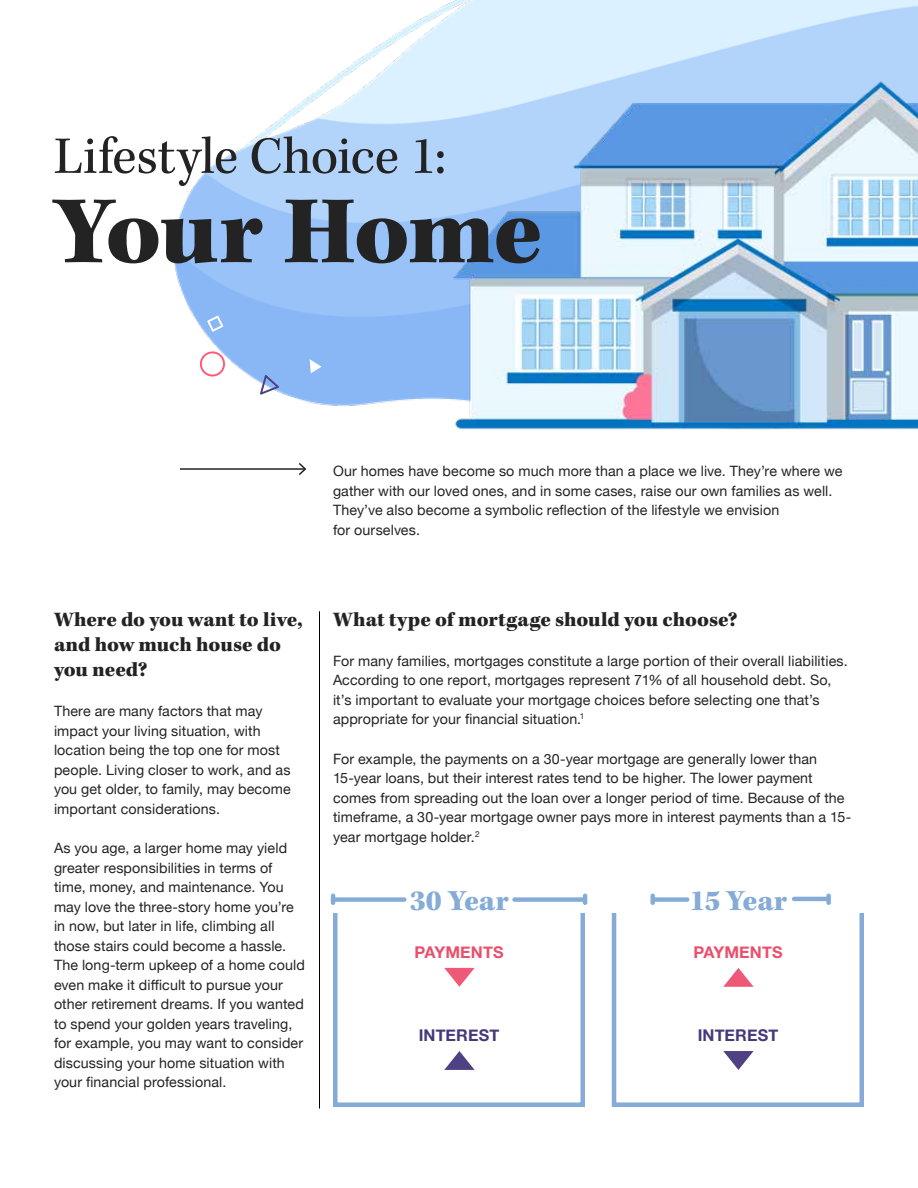
<style>
.page{position:relative;width:918px;height:1188px;background:#fff}
.page>*{position:absolute;margin:0;border:0;box-sizing:border-box;transform-origin:0 0}
.t1{font:900 99px "Kepler Std";letter-spacing:-.025em;color:#232323}
.t2{font:54px "Kepler Std";letter-spacing:-.005em;color:#232323}
.t3{font:900 30px "Kepler Std";color:#85abd7}
.t4{font:900 21px/25.2px "Kepler Std";letter-spacing:-.005em;color:#232323}
.t5{font:700 16.2px "Helvetica Neue";letter-spacing:.01em;color:#ea506c}
.t6{font:700 16.2px "Helvetica Neue";letter-spacing:.005em;color:#463979}
.t7{font:14.25px/19.5px "Helvetica Neue";letter-spacing:.01em;color:#232323}
</style>
<div class="page">
<img style="left:173px;top:0;width:745px;height:406px">
<img style="left:408px;top:22px;width:510px;height:408px">
<svg style="left:199px;top:351px;width:26px;height:26px"></svg>
<svg style="left:310px;top:359px;width:12px;height:14px"></svg>
<svg style="left:260px;top:375px;width:19px;height:20px"></svg>
<svg style="left:207px;top:316px;width:16px;height:16px"></svg>
<div style="left:333px;top:905px;width:252px;height:202px;border:4px solid #87abd8"></div>
<div style="left:330px;top:900px;width:257px;height:13px;background:#fff"></div>
<div style="left:333px;top:897px;width:74px;height:5px;background:#85abd7;border-radius:2px"></div>
<hr style="left:331px;top:894px;width:4px;height:11px;background:#85abd7;border-radius:2px">
<div style="left:512px;top:897px;width:74px;height:5px;background:#85abd7;border-radius:2px"></div>
<hr style="left:583px;top:894px;width:4px;height:11px;background:#85abd7;border-radius:2px">
<div style="left:612px;top:905px;width:252px;height:202px;border:4px solid #87abd8"></div>
<div style="left:610px;top:900px;width:257px;height:13px;background:#fff"></div>
<hr style="left:319px;top:611px;width:1px;height:498px;background:#000">
<hr style="left:180px;top:468px;width:125px;height:2px;background:#232323">
<svg style="left:297px;top:463px;width:10px;height:12px"></svg>
<svg style="left:444px;top:968px;width:31px;height:19px"></svg>
<svg style="left:723px;top:968px;width:31px;height:19px"></svg>
<svg style="left:444px;top:1051px;width:31px;height:19px"></svg>
<svg style="left:723px;top:1051px;width:31px;height:19px"></svg>
<div style="left:653px;top:897px;width:36px;height:5px;background:#85abd7;border-radius:2px"></div>
<div style="left:650px;top:894px;width:5px;height:11px;background:#85abd7;border-radius:2px"></div>
<hr style="left:792px;top:897px;width:37px;height:4px;background:#85abd7;border-radius:2px">
<div style="left:826px;top:894px;width:5px;height:11px;background:#85abd7;border-radius:2px"></div>
<h2 class="t2" style="left:54px;top:125px;width:393px">Lifestyle Choice 1:</h2>
<h1 class="t1" style="left:54px;top:175px;width:490px">Your Home</h1>
<p class="t7" style="left:333px;top:462px;width:511px">Our homes have become so much more than a place we live. They’re where we gather with our loved ones, and in some cases, raise our own families as well.<br>They’ve also become a symbolic reflection of the lifestyle we envision<br>for ourselves.</p>
<h3 class="t4" style="left:54px;top:608px;width:250px">Where do you want to live, and how much house do you need?</h3>
<p class="t7" style="left:54px;top:702px;width:238px">There are many factors that may impact your living situation, with location being the top one for most people. Living closer to work, and as you get older, to family, may become important considerations.</p>
<p class="t7" style="left:54px;top:839px;width:252px">As you age, a larger home may yield greater responsibilities in terms of time, money, and maintenance. You may love the three-story home you’re in now, but later in life, climbing all those stairs could become a hassle.<br>The long-term upkeep of a home could even make it difficult to pursue your other retirement dreams. If you wanted to spend your golden years traveling, for example, you may want to consider discussing your home situation with your financial professional.</p>
<h3 class="t4" style="left:333px;top:608px;width:406px">What type of mortgage should you choose?</h3>
<p class="t7" style="left:333px;top:652px;width:516px">For many families, mortgages constitute a large portion of their overall liabilities.<br>According to one report, mortgages represent 71% of all household debt. So, it’s important to evaluate your mortgage choices before selecting one that’s appropriate for your financial situation.<sup>1</sup></p>
<p class="t7" style="left:333px;top:750px;width:520px">For example, the payments on a 30-year mortgage are generally lower than 15-year loans, but their interest rates tend to be higher. The lower payment comes from spreading out the loan over a longer period of time. Because of the timeframe, a 30-year mortgage owner pays more in interest payments than a 15- year mortgage holder.<sup>2</sup></p>
<h3 class="t3" style="left:410px;top:883px;width:101px">30 Year</h3>
<h3 class="t3" style="left:689px;top:883px;width:99px">15 Year</h3>
<p class="t5" style="left:414px;top:940px;width:91px">PAYMENTS</p>
<p class="t5" style="left:693px;top:940px;width:91px">PAYMENTS</p>
<p class="t6" style="left:419px;top:1023px;width:82px">INTEREST</p>
<p class="t6" style="left:698px;top:1023px;width:82px">INTEREST</p>
</div>
